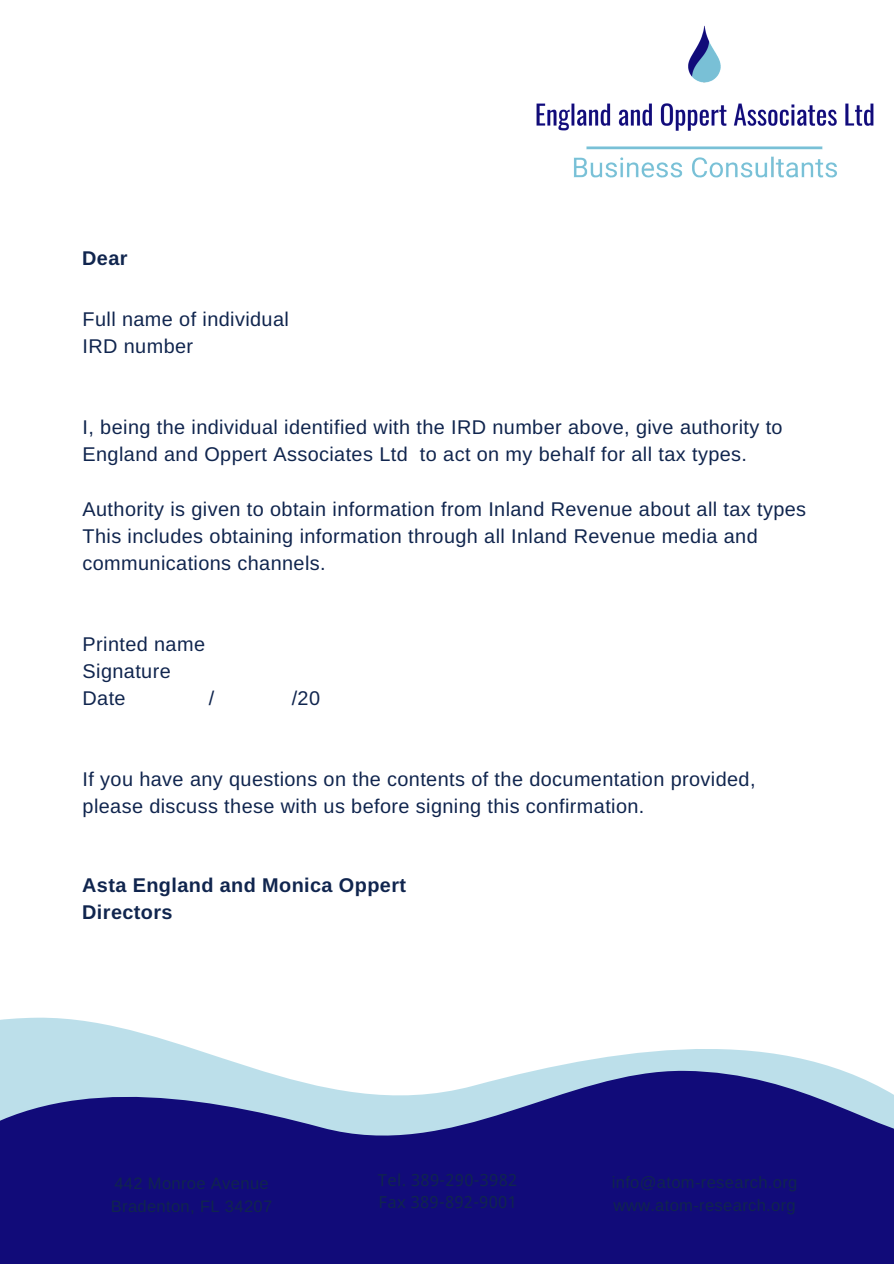
<style>
.page{position:relative;width:894px;height:1264px;background:#fff}
.page>*{position:absolute;margin:0;border:0;box-sizing:border-box;transform-origin:0 0}
.t1{font:19.8px/27px "Arimo";letter-spacing:.02em;color:#10254e}
.t2{font:700 19.8px "Arimo";letter-spacing:.02em;color:#10254e}
.t3{font:16.5px "Arimo";letter-spacing:.02em;color:#10254e}
.t4{font:16.5px "Noto Sans Devanagari";letter-spacing:.02em;color:#10254e}
.s1{font-family:"Noto Sans"}
</style>
<div class="page">
<svg style="left:0;top:1017px;width:837px;height:52px"></svg>
<svg style="left:0;top:1069px;width:893px;height:194px;background:#31328d"></svg>
<img style="left:536px;top:25px;width:338px;height:153px">
<p class="t2" style="left:82px;top:247px;width:47px">Dear</p>
<p class="t1" style="left:82px;top:306px;width:208px">Full name of individual</p>
<p class="t1" style="left:82px;top:333px;width:112px">IRD number</p>
<p class="t1" style="left:82px;top:414px;width:701px">I, being the individual identified with the IRD number above, give authority to<br>England and Oppert Associates Ltd to act on my behalf for all tax types.</p>
<p class="t1" style="left:82px;top:495px;width:725px">Authority is given to obtain information from Inland Revenue about all tax types<br>This includes obtaining information through all Inland Revenue media and communications channels.</p>
<p class="t1" style="left:82px;top:630px;width:124px">Printed name</p>
<p class="t1" style="left:82px;top:657px;width:90px">Signature</p>
<p class="t1" style="left:82px;top:684px;width:45px">Date</p>
<p class="t1" style="left:209px;top:684px;width:7px">/</p>
<p class="t1" style="left:291px;top:684px;width:30px">/20</p>
<p class="t1" style="left:82px;top:765px;width:674px">If you have any questions on the contents of the documentation provided, please discuss these with us before signing this confirmation.</p>
<p class="t2" style="left:82px;top:873px;width:325px">Asta England and Monica Oppert</p>
<p class="t2" style="left:82px;top:900px;width:92px">Directors</p>
<p class="t3" style="left:114px;top:1174px;width:156px">442 Monroe Avenue</p>
<p class="t3" style="left:111px;top:1196px;width:163px">Bradenton, FL 34207</p>
<p class="t4" style="left:378px;top:1171px;width:141px"><span class="s1">Tel</span>. 389-290-3982</p>
<p class="t4" style="left:378px;top:1193px;width:140px"><span class="s1">Fax</span> 389-892-9001</p>
<p class="t3" style="left:611px;top:1173px;width:187px">info@atom-research.org</p>
<p class="t3" style="left:613px;top:1195px;width:184px">www.atom-research.org</p>
</div>
